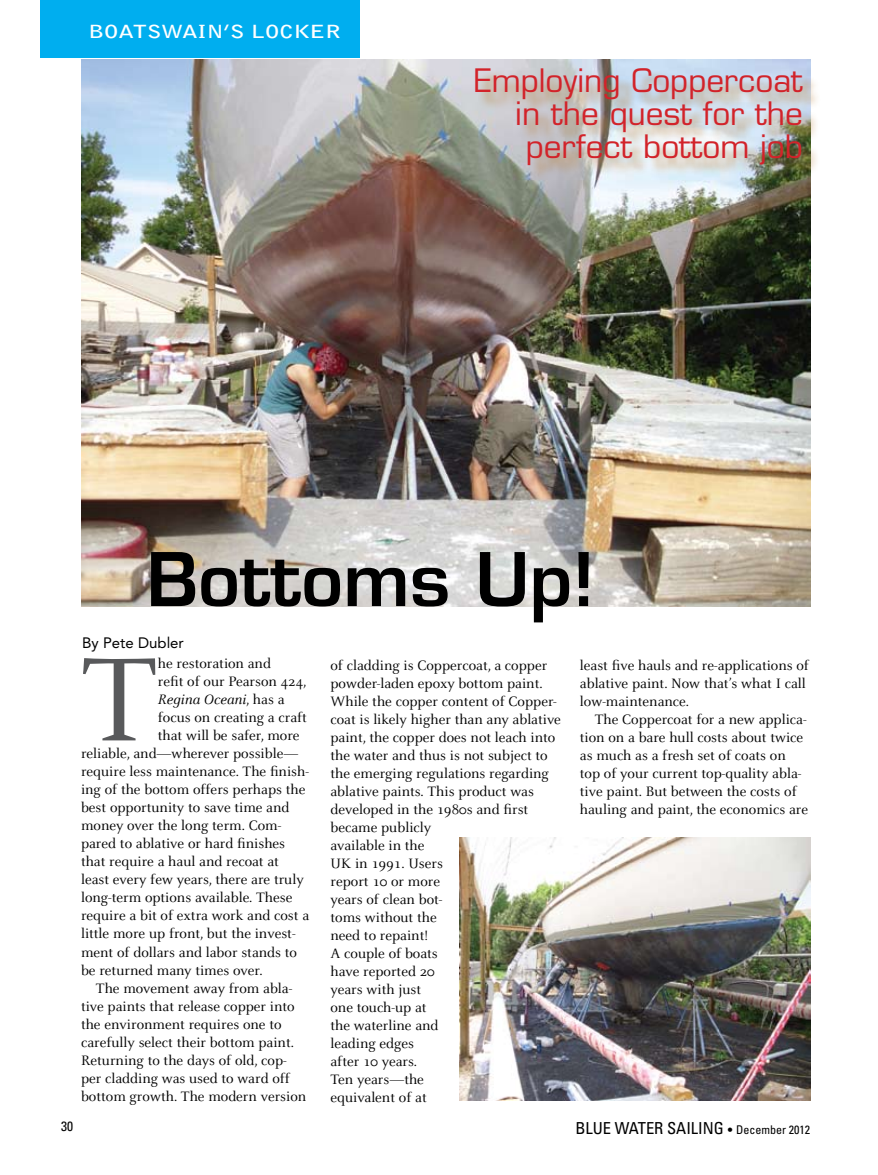
<style>
.page{position:relative;width:878px;height:1175px;background:#fff}
.page>*{position:absolute;margin:0;border:0;box-sizing:border-box;transform-origin:0 0}
.t1{font:130.35px "Celeste";color:#58595b}
.t2{font:600 72px "Eurostile";color:#000}
.t3{font:31.5px/33px "Eurostile";color:#d2232a;text-align:right}
.t4{font:700 18px "Bell Gothic Std";color:#fff;scale:1.3 1}
.t5{font:condensed 16.5px "Univers";color:#000}
.t6{font:15px/18px "Celeste";color:#000}
.t7{font:italic 15px "Celeste";color:#000}
.t8{font:15px "Avenir";color:#000}
.t9{font:condensed 13.5px "Univers";color:#000}
.s1{font-style:normal}
.s2{font-family:"Clearface Gothic LH";font-weight:500;font-stretch:normal;font-size:12px}
.s3{font-size:12px}
</style>
<div class="page">
<div style="left:40px;top:0;width:320px;height:57px;background:#00aeef"></div>
<img style="left:81px;top:60px;width:729px;height:547px">
<div style="left:478px;top:70px;width:343px;height:112px;background:#bb813b;opacity:.75"></div>
<img style="left:459px;top:837px;width:351px;height:263px">
<p class="t4" style="left:89px;top:21px;width:195px">BOATSWAIN’S LOCKER</p>
<h3 class="t3" style="left:474px;top:64px;width:330px">Employing Coppercoat in the quest for the perfect bottom job</h3>
<h2 class="t2" style="left:146px;top:534px;width:449px">Bottoms Up!</h2>
<p class="t8" style="left:82px;top:634px;width:103px">By Pete Dubler</p>
<h1 class="t1" style="left:81px;top:633px;width:78px">T</h1>
<p class="t6" style="left:158px;top:655px;width:115px">he restoration and</p>
<p class="t6" style="left:158px;top:673px;width:150px">refit of our Pearson 424,</p>
<p class="t7" style="left:158px;top:692px;width:128px">Regina Oceani<span class="s1">, has a</span></p>
<p class="t6" style="left:158px;top:709px;width:150px">focus on creating a craft</p>
<p class="t6" style="left:158px;top:727px;width:143px">that will be safer, more</p>
<p class="t6" style="left:81px;top:745px;width:219px">reliable, and—wherever possible—</p>
<p class="t6" style="left:81px;top:763px;width:229px">require less maintenance. The finish-</p>
<p class="t6" style="left:81px;top:781px;width:226px">ing of the bottom offers perhaps the</p>
<p class="t6" style="left:81px;top:799px;width:210px">best opportunity to save time and</p>
<p class="t6" style="left:81px;top:817px;width:202px">money over the long term. Com-</p>
<p class="t6" style="left:81px;top:835px;width:206px">pared to ablative or hard finishes</p>
<p class="t6" style="left:81px;top:853px;width:199px">that require a haul and recoat at</p>
<p class="t6" style="left:81px;top:871px;width:224px">least every few years, there are truly</p>
<p class="t6" style="left:81px;top:889px;width:213px">long-term options available. These</p>
<p class="t6" style="left:81px;top:907px;width:229px">require a bit of extra work and cost a</p>
<p class="t6" style="left:81px;top:925px;width:216px">little more up front, but the invest-</p>
<p class="t6" style="left:81px;top:943px;width:217px">ment of dollars and labor stands to</p>
<p class="t6" style="left:81px;top:961px;width:183px">be returned many times over.</p>
<p class="t6" style="left:96px;top:979px;width:198px">The movement away from abla-</p>
<p class="t6" style="left:81px;top:997px;width:215px">tive paints that release copper into</p>
<p class="t6" style="left:81px;top:1015px;width:202px">the environment requires one to</p>
<p class="t6" style="left:81px;top:1033px;width:214px">carefully select their bottom paint.</p>
<p class="t6" style="left:81px;top:1051px;width:207px">Returning to the days of old, cop-</p>
<p class="t6" style="left:81px;top:1069px;width:210px">per cladding was used to ward off</p>
<p class="t6" style="left:81px;top:1087px;width:227px">bottom growth. The modern version</p>
<p class="t6" style="left:330px;top:656px;width:232px">of cladding is Coppercoat, a copper powder-laden epoxy bottom paint.<br>While the copper content of Copper&shy;coat is likely higher than any ablative paint, the copper does not leach into the water and thus is not subject to the emerging regulations regarding ablative paints. This product was developed in the 1980s and first became publicly<br>available in the<br>UK in 1991. Users<br>report 10 or more<br>years of clean bot-<br>toms without the<br>need to repaint!<br>A couple of boats<br>have reported 20<br>years with just<br>one touch-up at<br>the waterline and<br>leading edges<br>after 10 years.<br>Ten years—the<br>equivalent of at</p>
<p class="t6" style="left:580px;top:657px;width:231px">least five hauls and re-applications of ablative paint. Now that’s what I call low-maintenance.</p>
<p class="t6" style="left:580px;top:711px;width:230px;text-indent:15px">The Coppercoat for a new applica&shy;tion on a bare hull costs about twice as much as a fresh set of coats on top of your current top-quality abla&shy;tive paint. But between the costs of hauling and paint, the economics are</p>
<p class="t9" style="left:61px;top:1118px;width:13px">30</p>
<p class="t5" style="left:575px;top:1118px;width:236px">BLUE WATER SAILING <span class="s2">•</span> <span class="s3">DECEMBER 2012</span></p>
</div>
